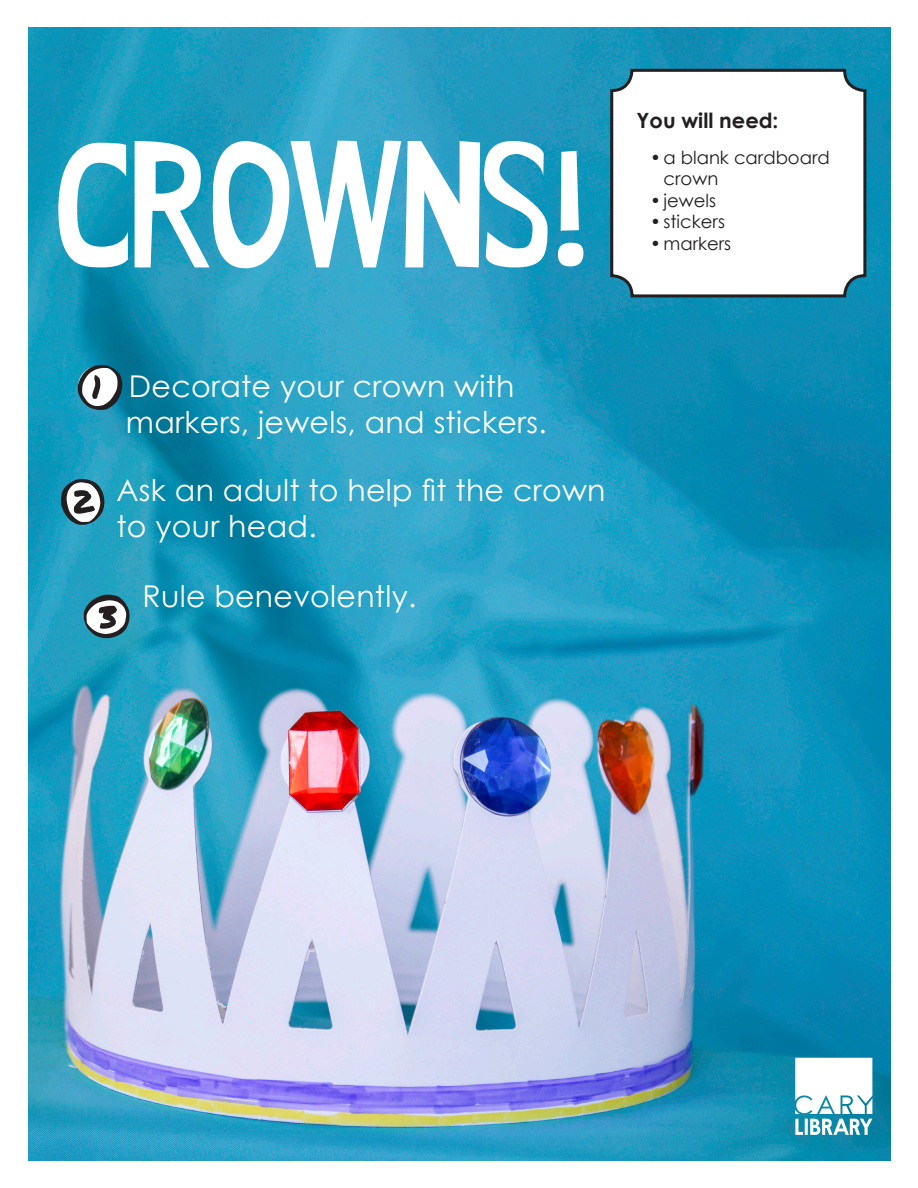
<style>
.page{position:relative;width:918px;height:1188px;background:#fff}
.page>*{position:absolute;margin:0;border:0;box-sizing:border-box;transform-origin:0 0}
.title_2{font:172.5px "Hand Drawn Shapes";letter-spacing:.005em;color:#fff}
.t1{font:30px/36px "Century Gothic";letter-spacing:.01em;color:#fff}
.t2{font:700 21px "Century Gothic";color:#231f20}
.t3{font:18px/21.6px "Century Gothic";color:#231f20}
</style>
<div class="page">
<img style="left:28px;top:27px;width:863px;height:1134px">
<div style="left:612px;top:70px;width:253px;height:226px;background:#fff;border-radius:20px"></div>
<div style="left:610px;top:69px;width:256px;height:228px;border:3px solid #231f20;border-radius:20px"></div>
<svg style="left:795px;top:1058px;width:77px;height:77px"></svg>
<svg style="left:60px;top:479px;width:46px;height:46px"></svg>
<svg style="left:83px;top:594px;width:47px;height:45px"></svg>
<svg style="left:78px;top:365px;width:44px;height:45px"></svg>
<p class="title_2" style="left:55px;top:110px;width:538px">CROWNS!</p>
<p class="t2" style="left:637px;top:105px;width:143px">You will need:</p>
<p class="t3" style="left:664px;top:146px;width:168px;text-indent:-14px">•a blank cardboard crown</p>
<p class="t3" style="left:650px;top:189px;width:68px">•jewels</p>
<p class="t3" style="left:650px;top:211px;width:76px">•stickers</p>
<p class="t3" style="left:650px;top:232px;width:83px">•markers</p>
<p class="t1" style="left:126px;top:368px;width:422px">Decorate your crown with markers, jewels, and stickers.</p>
<p class="t1" style="left:116px;top:472px;width:491px">Ask an adult to help fit the crown to your head.</p>
<p class="t1" style="left:143px;top:578px;width:275px">Rule benevolently.</p>
</div>
